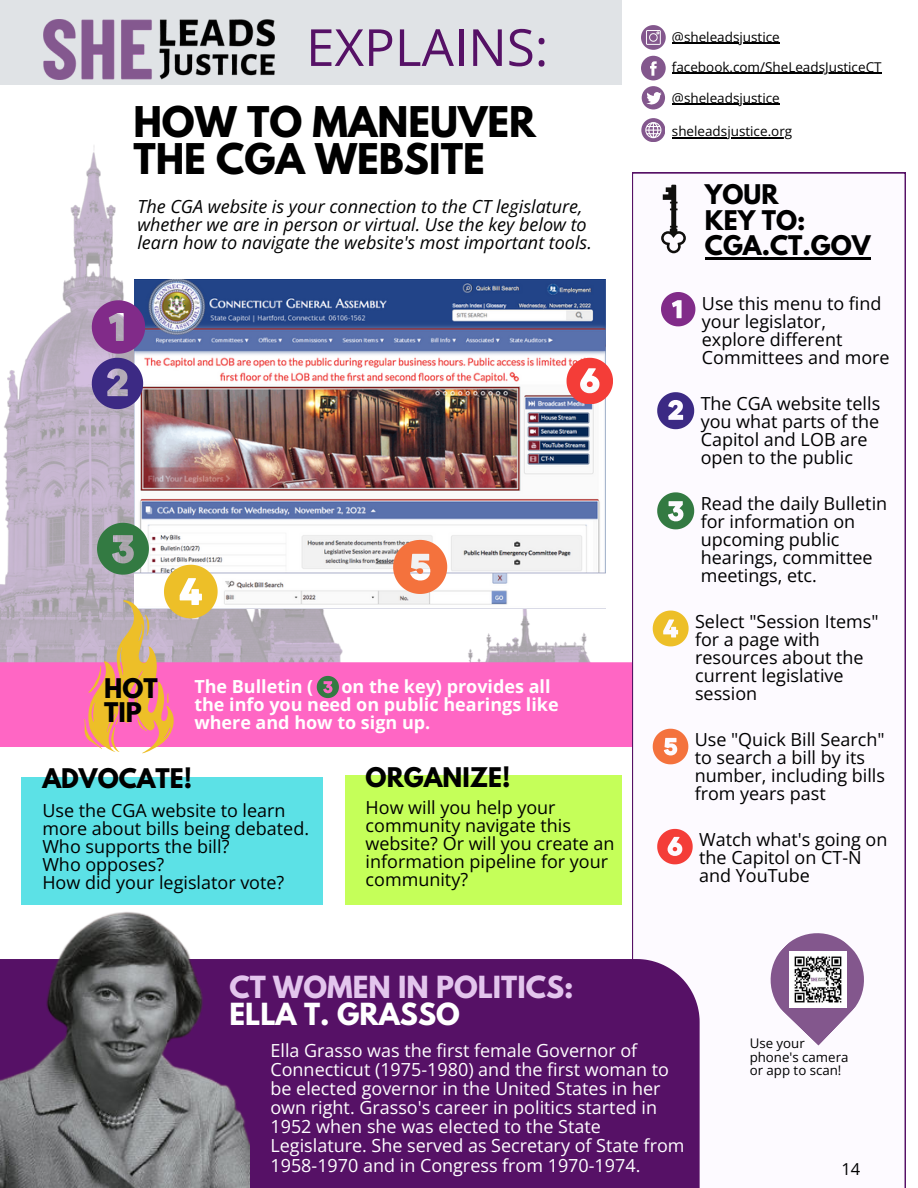
<style>
.page{position:relative;width:918px;height:1188px;background:#fff}
.page>*{position:absolute;margin:0;border:0;box-sizing:border-box;transform-origin:0 0}
.t1{font:51.15px "Open Sans";color:#561166}
.t2{font:700 37.5px/37.2px "League Spartan";color:#000}
.t3{font:700 27px "League Spartan";color:#e3c5ed}
.t4{font:700 27px "League Spartan";color:#fff}
.t5{font:700 24px/25.8px "League Spartan";color:#000}
.t6{font:18px/18px "Open Sans";color:#000}
.t7{font:18px/19.2px "Open Sans";color:#fffeff}
.t8{font:italic 18px/18px "Open Sans";color:#000}
.t9{font:700 18px/18px "Open Sans";color:#fff}
.t10{font:16.5px "Open Sans";color:#000}
.t11{font:13.5px "Open Sans";color:#000}
.t12{font:13.35px/13.4px "Open Sans";color:#000}
</style>
<div class="page">
<img style="left:0;top:145px;width:590px;height:517px">
<div style="left:345px;top:775px;width:277px;height:129px;background:#c5ff59"></div>
<div style="left:21px;top:777px;width:302px;height:127px;background:#5ce1e6"></div>
<img style="left:134px;top:279px;width:472px;height:330px">
<svg style="left:393px;top:540px;width:54px;height:54px"></svg>
<svg style="left:567px;top:358px;width:46px;height:46px"></svg>
<svg style="left:92px;top:300px;width:53px;height:109px;background:#805b9d"></svg>
<div style="left:0;top:662px;width:632px;height:85px;background:#ff66c4"></div>
<svg style="left:632px;top:173px;width:274px;height:1015px"></svg>
<div style="left:250px;top:959px;width:450px;height:229px;background:#561166"></div>
<svg style="left:766px;top:928px;width:103px;height:118px"></svg>
<img style="left:0;top:904px;width:250px;height:284px">
<hr style="left:705px;top:258px;width:166px;height:2px;background:#000">
<svg style="left:661px;top:292px;width:34px;height:34px"></svg>
<svg style="left:657px;top:392px;width:37px;height:37px"></svg>
<svg style="left:657px;top:492px;width:37px;height:37px"></svg>
<svg style="left:653px;top:611px;width:36px;height:35px"></svg>
<svg style="left:653px;top:729px;width:35px;height:35px"></svg>
<svg style="left:657px;top:829px;width:36px;height:35px"></svg>
<svg style="left:84px;top:523px;width:134px;height:230px"></svg>
<div style="left:0;top:0;width:622px;height:85px;background:#e0e3e6"></div>
<img style="left:44px;top:20px;width:231px;height:59px">
<svg style="left:641px;top:56px;width:25px;height:24px"></svg>
<svg style="left:641px;top:118px;width:24px;height:24px"></svg>
<svg style="left:642px;top:86px;width:23px;height:23px"></svg>
<svg style="left:641px;top:25px;width:25px;height:25px"></svg>
<hr style="left:672px;top:104px;width:108px;height:1px;background:#000">
<hr style="left:672px;top:73px;width:210px;height:1px;background:#000">
<hr style="left:672px;top:43px;width:108px;height:1px;background:#000">
<hr style="left:672px;top:138px;width:120px;height:1px;background:#000">
<img style="left:790px;top:952px;width:56px;height:56px">
<svg style="left:661px;top:185px;width:25px;height:68px"></svg>
<svg style="left:317px;top:676px;width:22px;height:22px"></svg>
<h1 class="t1" style="left:306px;top:11px;width:244px">EXPLAINS:</h1>
<h2 class="t2" style="left:133px;top:108px;width:404px">HOW TO MANEUVER<br>THE CGA WEBSITE</h2>
<p class="t8" style="left:137px;top:197px;width:456px">The CGA website is your connection to the CT legislature, whether we are in person or virtual. Use the key below to learn how to navigate the website's most important tools.</p>
<h3 class="t5" style="left:104px;top:679px;width:55px;line-height:23.7px">HOT<br>TIP</h3>
<p class="t9" style="left:194px;top:677px;width:120px">The Bulletin (</p>
<p class="t9" style="left:194px;top:677px;width:366px;text-indent:147px">on the key) provides all the info you need on public hearings like where and how to sign up.</p>
<h3 class="t5" style="left:42px;top:768px;width:151px">ADVOCATE!</h3>
<h3 class="t5" style="left:366px;top:767px;width:146px">ORGANIZE!</h3>
<p class="t6" style="left:42px;top:801px;width:268px">Use the CGA website to learn more about bills being debated.<br>Who supports the bill?<br>Who opposes?<br>How did your legislator vote?</p>
<p class="t6" style="left:366px;top:798px;width:251px">How will you help your community navigate this website? Or will you create an information pipeline for your community?</p>
<h3 class="t3" style="left:229px;top:974px;width:346px">CT WOMEN IN POLITICS:</h3>
<h3 class="t4" style="left:229px;top:1001px;width:232px">ELLA T. GRASSO</h3>
<p class="t11" style="left:672px;top:27px;width:109px">@sheleadsjustice</p>
<p class="t11" style="left:672px;top:57px;width:211px">facebook.com/SheLeadsJusticeCT</p>
<p class="t11" style="left:672px;top:88px;width:109px">@sheleadsjustice</p>
<p class="t11" style="left:672px;top:122px;width:122px">sheleadsjustice.org</p>
<h3 class="t5" style="left:705px;top:184px;width:167px">YOUR<br>KEY TO:<br>CGA.CT.GOV</h3>
<p class="t6" style="left:702px;top:294px;width:189px">Use this menu to find your legislator, explore different<br>Committees and more</p>
<p class="t6" style="left:701px;top:394px;width:181px">The CGA website tells you what parts of the<br>Capitol and LOB are open to the public</p>
<p class="t6" style="left:701px;top:494px;width:188px">Read the daily Bulletin for information on upcoming public hearings, committee meetings, etc.</p>
<p class="t6" style="left:695px;top:612px;width:185px">Select "Session Items" for a page with resources about the current legislative session</p>
<p class="t6" style="left:695px;top:730px;width:192px">Use "Quick Bill Search" to search a bill by its number, including bills from years past</p>
<p class="t6" style="left:699px;top:830px;width:190px">Watch what's going on the Capitol on CT-N and YouTube</p>
<p class="t7" style="left:270px;top:1040px;width:416px">Ella Grasso was the first female Governor of Connecticut (1975-1980) and the first woman to be elected governor in the United States in her own right. Grasso's career in politics started in 1952 when she was elected to the State Legislature. She served as Secretary of State from 1958-1970 and in Congress from 1970-1974.</p>
<p class="t12" style="left:750px;top:1036px;width:100px">Use your phone's camera or app to scan!</p>
<p class="t10" style="left:841px;top:1158px;width:20px">14</p>
</div>
